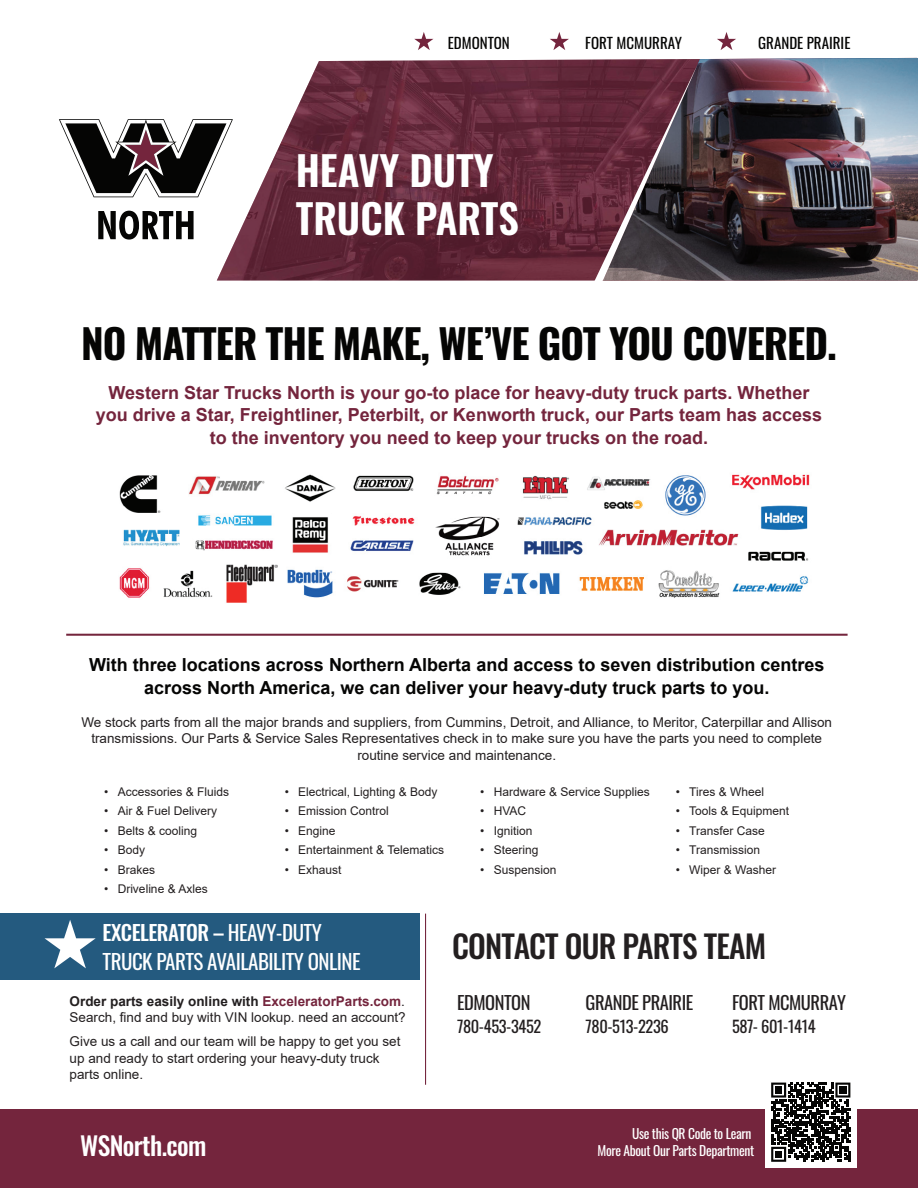
<style>
.page{position:relative;width:918px;height:1188px;background:#fff}
.page>*{position:absolute;margin:0;border:0;box-sizing:border-box;transform-origin:0 0}
.t1{font:700 40.5px "Oswald";letter-spacing:-.025em;color:#050504}
.t2{font:600 40.5px/48.6px "Oswald";color:#fff}
.t3{font:500 31.5px "Oswald";letter-spacing:-.025em;color:#231f20}
.t4{font:500 25.5px "Oswald";letter-spacing:-.025em;color:#fff}
.t5{font:21px/28.5px "Oswald";letter-spacing:-.025em;color:#fff}
.t6{font:18.45px "Oswald";letter-spacing:-.025em;color:#231f20}
.t7{font:700 18px/22.5px "Arial";color:#74253d;text-align:center}
.t8{font:700 18px/22.5px "Arial";color:#050504;text-align:center}
.t9{font:16.5px "Oswald";letter-spacing:-.025em;color:#231f20}
.t10{font:15px "Oswald";color:#050504}
.t11{font:13.5px/16.5px "Arial";color:#231f20}
.t12{font:13.5px/16.5px "Oswald";letter-spacing:-.025em;color:#fff;text-align:right}
.t13{font:12px "Arial";color:#231f20}
.s1{font-weight:500}
.s2{font-weight:700}
.s3{font-weight:700;color:#74253d}
</style>
<div class="page">
<div style="left:0;top:914px;width:420px;height:66px;background:#245a7f"></div>
<img style="left:217px;top:59px;width:386px;height:222px">
<svg style="left:59px;top:119px;width:174px;height:78px"></svg>
<svg style="left:98px;top:211px;width:96px;height:29px"></svg>
<svg style="left:414px;top:32px;width:19px;height:18px"></svg>
<svg style="left:550px;top:32px;width:19px;height:18px"></svg>
<svg style="left:717px;top:32px;width:19px;height:18px"></svg>
<hr style="left:66px;top:634px;width:782px;height:2px;background:#74253d">
<div style="left:0;top:1109px;width:918px;height:79px;background:#74253d"></div>
<div style="left:765px;top:1076px;width:91px;height:92px;background:#fff"></div>
<hr style="left:425px;top:914px;width:1px;height:171px;background:#74253d">
<img style="left:603px;top:58px;width:315px;height:223px">
<svg style="left:592px;top:64px;width:106px;height:217px;background:#593743"></svg>
<img style="left:119px;top:474px;width:691px;height:129px">
<svg style="left:45px;top:920px;width:51px;height:48px"></svg>
<svg style="left:771px;top:1082px;width:79px;height:80px"></svg>
<p class="t10" style="left:448px;top:29px;width:64px">EDMONTON</p>
<p class="t10" style="left:585px;top:29px;width:98px">FORT MCMURRAY</p>
<p class="t10" style="left:758px;top:29px;width:94px">GRANDE PRAIRIE</p>
<h1 class="t2" style="left:296px;top:148px;width:225px">HEAVY DUTY<br>TRUCK PARTS</h1>
<h1 class="t1" style="left:81px;top:322px;width:757px">NO MATTER THE MAKE, WE’VE GOT YOU COVERED.</h1>
<h3 class="t7" style="left:96px;top:381px;width:728px">Western Star Trucks North is your go-to place for heavy-duty truck parts. Whether you drive a Star, Freightliner, Peterbilt, or Kenworth truck, our Parts team has access to the inventory you need to keep your trucks on the road.</h3>
<h3 class="t8" style="left:89px;top:654px;width:737px">With three locations across Northern Alberta and access to seven distribution centres across North America, we can deliver your heavy-duty truck parts to you.</h3>
<p class="t11" style="left:81px;top:713px;width:752px;text-align:center">We stock parts from all the major brands and suppliers, from Cummins, Detroit, and Alliance, to Meritor, Caterpillar and Allison transmissions. Our Parts &amp; Service Sales Representatives check in to make sure you have the parts you need to complete routine service and maintenance.</p>
<p class="t13" style="left:104px;top:783px;width:126px">• Accessories &amp; Fluids</p>
<p class="t13" style="left:104px;top:803px;width:114px">• Air &amp; Fuel Delivery</p>
<p class="t13" style="left:104px;top:822px;width:94px">• Belts &amp; cooling</p>
<p class="t13" style="left:104px;top:842px;width:42px">• Body</p>
<p class="t13" style="left:104px;top:861px;width:52px">• Brakes</p>
<p class="t13" style="left:104px;top:881px;width:105px">• Driveline &amp; Axles</p>
<p class="t13" style="left:285px;top:783px;width:154px">• Electrical, Lighting &amp; Body</p>
<p class="t13" style="left:285px;top:803px;width:106px">• Emission Control</p>
<p class="t13" style="left:285px;top:822px;width:52px">• Engine</p>
<p class="t13" style="left:285px;top:842px;width:161px">• Entertainment &amp; Telematics</p>
<p class="t13" style="left:285px;top:861px;width:58px">• Exhaust</p>
<p class="t13" style="left:480px;top:783px;width:171px">• Hardware &amp; Service Supplies</p>
<p class="t13" style="left:480px;top:803px;width:47px">• HVAC</p>
<p class="t13" style="left:480px;top:822px;width:54px">• Ignition</p>
<p class="t13" style="left:480px;top:842px;width:60px">• Steering</p>
<p class="t13" style="left:480px;top:861px;width:78px">• Suspension</p>
<p class="t13" style="left:676px;top:783px;width:90px">• Tires &amp; Wheel</p>
<p class="t13" style="left:676px;top:803px;width:115px">• Tools &amp; Equipment</p>
<p class="t13" style="left:676px;top:822px;width:91px">• Transfer Case</p>
<p class="t13" style="left:676px;top:842px;width:86px">• Transmission</p>
<p class="t13" style="left:676px;top:861px;width:102px">• Wiper &amp; Washer</p>
<h3 class="t5" style="left:103px;top:916px;width:260px"><span class="s1">EXCELERATOR –</span> HEAVY-DUTY<br>TRUCK PARTS AVAILABILITY ONLINE</h3>
<p class="t11" style="left:70px;top:993px;width:338px"><span class="s2">Order parts easily online with</span> <span class="s3">ExceleratorParts.com</span>.<br>Search, find and buy with VIN lookup. need an account?</p>
<p class="t11" style="left:70px;top:1033px;width:332px">Give us a call and our team will be happy to get you set up and ready to start ordering your heavy-duty truck parts online.</p>
<h2 class="t3" style="left:452px;top:930px;width:316px">CONTACT OUR PARTS TEAM</h2>
<h3 class="t6" style="left:457px;top:986px;width:75px">EDMONTON</h3>
<p class="t9" style="left:457px;top:1011px;width:86px">780-453-3452</p>
<h3 class="t6" style="left:586px;top:986px;width:109px">GRANDE PRAIRIE</h3>
<p class="t9" style="left:586px;top:1011px;width:85px">780-513-2236</p>
<h3 class="t6" style="left:732px;top:986px;width:115px">FORT MCMURRAY</h3>
<p class="t9" style="left:732px;top:1011px;width:85px">587- 601-1414</p>
<h3 class="t4" style="left:80px;top:1132px;width:128px">WSNorth.com</h3>
<p class="t12" style="left:597px;top:1124px;width:158px">Use this QR Code to Learn<br>More About Our Parts Department</p>
</div>
